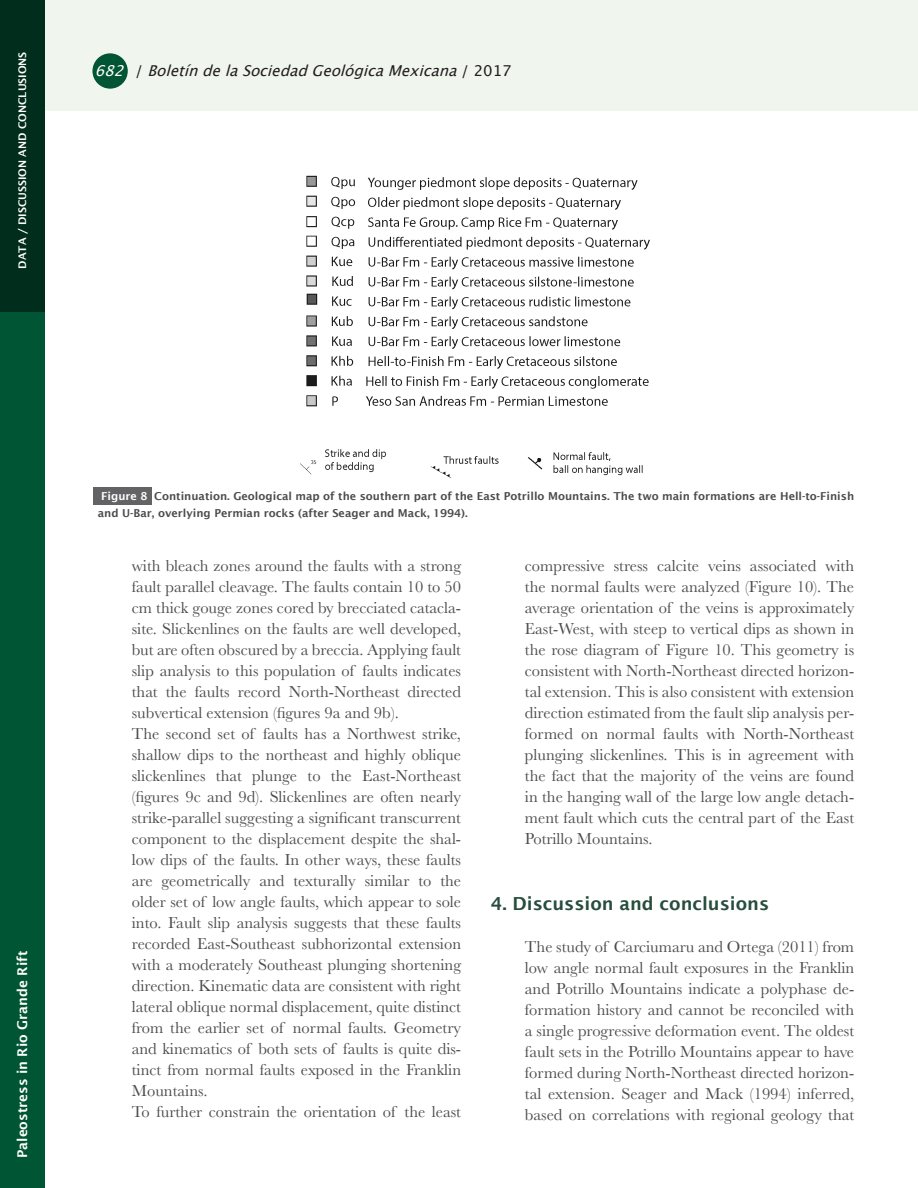
<style>
.page{position:relative;width:918px;height:1188px;background:#fff}
.page>*{position:absolute;margin:0;border:0;box-sizing:border-box;transform-origin:0 0}
.Hierarchy_1{font:600 18px "Lucida Sans";color:#274d3e}
.Indented-text{font:16.5px/21px "Baskerville";color:#4b4c4d;text-align:justify}
.t1{font:italic 15px "Lucida Grande";color:#231f20}
.t2{font:600 13.5px "Lucida Sans";color:#fff}
.Figure_foot{font:600 10.95px/16.5px "Lucida Sans";color:#4b4c4d}
.Figure_foot_number{font:600 10.95px "Lucida Sans";color:#fff}
.Section{font:600 10.5px "Lucida Sans";color:#fff}
.s1{color:#fff}
.s2{font-style:normal}
</style>
<div class="page">
<div style="left:0;top:311px;width:44px;height:877px;background:#005534"></div>
<div style="left:45px;top:0;width:873px;height:111px;background:#f0f6ed"></div>
<div style="left:92px;top:53px;width:36px;height:36px;background:#005534;border-radius:50%"></div>
<div style="left:0;top:0;width:44px;height:311px;background:#012d1c"></div>
<img style="left:300px;top:175px;width:350px;height:303px">
<div style="left:94px;top:487px;width:58px;height:18px;background:#636366"></div>
<p class="Section" style="left:16px;top:269px;width:219px;rotate:-90deg">DATA / DISCUSSION AND CONCLUSIONS</p>
<p class="t1" style="left:95px;top:62px;width:418px"><span class="s1">682</span> <span class="s2">/</span> BoletíndelaSociedadGeológicaMexicana<span class="s2">/ 2 0 1 7</span></p>
<p class="t2" style="left:15px;top:1158px;width:209px;rotate:-90deg">Paleostress in Rio Grande Rift</p>
<p class="Figure_foot" style="left:98px;top:488px;width:758px;text-indent:56px">Continuation. Geological map of the southern part of the East Potrillo Mountains. The two main formations are Hell-to-Finish and U-Bar, overlying Permian rocks (after Seager and Mack, 1994).</p>
<p class="Figure_foot_number" style="left:101px;top:490px;width:48px">Figure 8</p>
<p class="Indented-text" style="left:132px;top:555px;width:331px">with bleach zones around the faults with a strong fault parallel cleavage. The faults contain 10 to 50 cm thick gouge zones cored by brecciated catacla&shy;site. Slickenlines on the faults are well developed, but are often obscured by a breccia. Applying fault slip analysis to this population of faults indicates that the faults record North-Northeast directed subvertical extension (figures 9a and 9b).</p>
<p class="Indented-text" style="left:132px;top:723px;width:331px">The second set of faults has a Northwest strike, shallow dips to the northeast and highly oblique slickenlines that plunge to the East-Northeast (figures 9c and 9d). Slickenlines are often nearly strike-parallel suggesting a significant transcurrent component to the displacement despite the shal&shy;low dips of the faults. In other ways, these faults are geometrically and texturally similar to the older set of low angle faults, which appear to sole into. Fault slip analysis suggests that these faults recorded East-Southeast subhorizontal extension with a moderately Southeast plunging shortening direction. Kinematic data are consistent with right lateral oblique normal displacement, quite distinct from the earlier set of normal faults. Geometry and kinematics of both sets of faults is quite dis&shy;tinct from normal faults exposed in the Franklin Mountains.</p>
<p class="Indented-text" style="left:132px;top:1101px;width:331px">To further constrain the orientation of the least</p>
<p class="Indented-text" style="left:525px;top:555px;width:331px">compressive stress calcite veins associated with the normal faults were analyzed (Figure 10). The average orientation of the veins is approximately East-West, with steep to vertical dips as shown in the rose diagram of Figure 10. This geometry is consistent with North-Northeast directed horizon&shy;tal extension. This is also consistent with extension direction estimated from the fault slip analysis per&shy;formed on normal faults with North-Northeast plunging slickenlines. This is in agreement with the fact that the majority of the veins are found in the hanging wall of the large low angle detach&shy;ment fault which cuts the central part of the East Potrillo Mountains.</p>
<p class="Hierarchy_1" style="left:491px;top:893px;width:280px">4. Discussion and conclusions</p>
<p class="Indented-text" style="left:525px;top:936px;width:331px">The study of Carciumaru and Ortega (2011) from low angle normal fault exposures in the Franklin and Potrillo Mountains indicate a polyphase de&shy;formation history and cannot be reconciled with a single progressive deformation event. The oldest fault sets in the Potrillo Mountains appear to have formed during North-Northeast directed horizon&shy;tal extension. Seager and Mack (1994) inferred, based on correlations with regional geology that</p>
</div>
